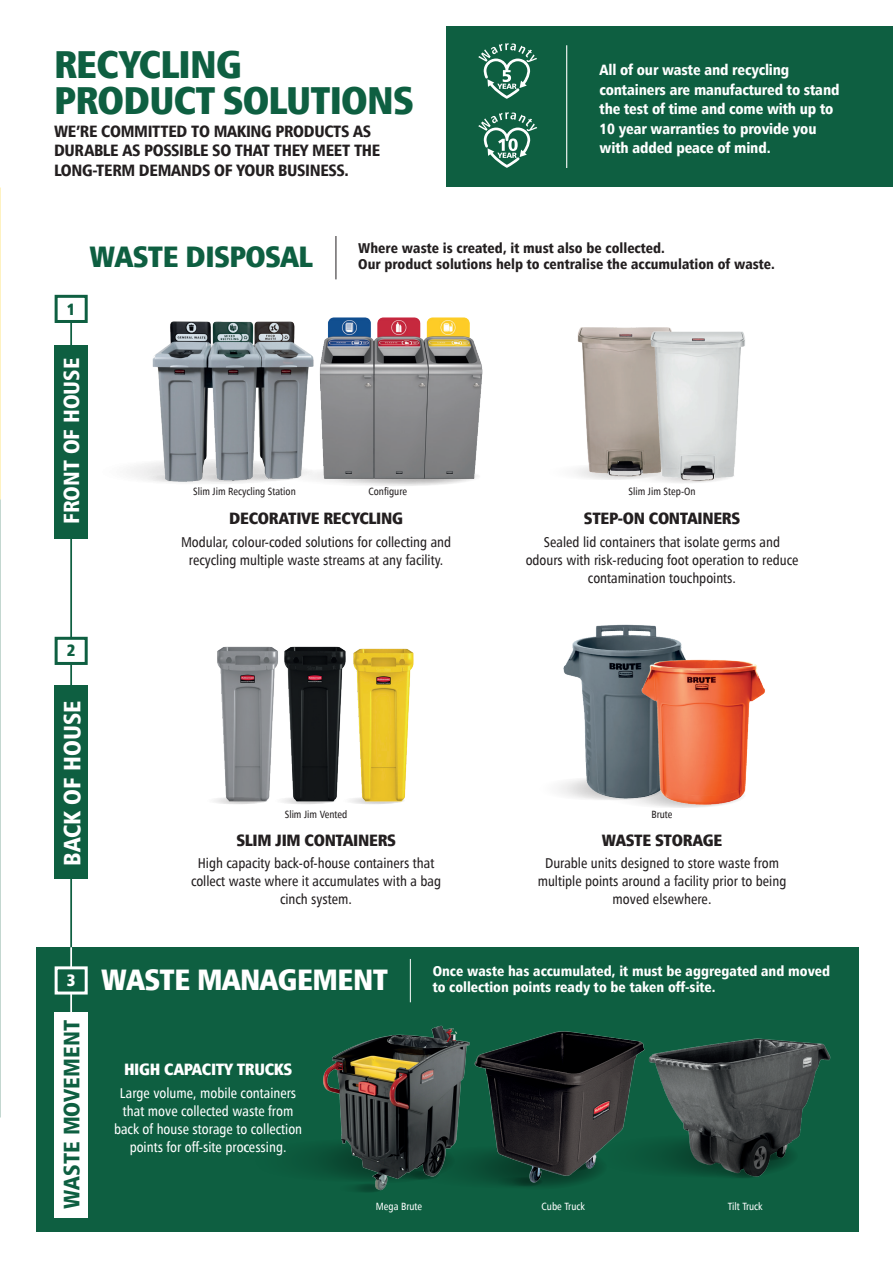
<style>
.page{position:relative;width:893px;height:1263px;background:#fff}
.page>*{position:absolute;margin:0;border:0;box-sizing:border-box;transform-origin:0 0}
.t1{font:900 condensed 39px/36px "Humanist 777 BT";letter-spacing:-.02em;color:#0e5f41}
.t2{font:900 condensed 29.7px "Humanist 777 BT";letter-spacing:-.02em;color:#fff}
.t3{font:900 condensed 29.7px "Humanist 777 BT";letter-spacing:-.02em;color:#0e5f41}
.t4{font:900 condensed 23.85px "Humanist 777 BT";color:#fff}
.t5{font:900 condensed 22.5px "Humanist 777 BT";color:#0e5f41}
.t6{font:900 condensed 22.2px "Humanist 777 BT";color:#fff}
.t7{font:900 condensed 16.5px/19.5px "Humanist 777 BT";letter-spacing:-.02em;color:#231f20}
.t8{font:900 condensed 16.5px "Humanist 777 BT";letter-spacing:-.02em;color:#231f20}
.t9{font:900 condensed 16.5px "Humanist 777 BT";letter-spacing:-.02em;color:#fff}
.t10{font:900 condensed 16.5px "Humanist 777 BT";color:#0e5f41}
.t11{font:900 condensed 15px/19.5px "Humanist 777 BT";letter-spacing:-.01em;color:#fff}
.t12{font:14.25px/18px "Humanist 777 BT Cn Rm";color:#231f20;text-align:center}
.t13{font:14.25px/18px "Humanist 777 BT Cn Rm";color:#fff;text-align:center}
.t14{font:900 condensed 14.25px/16px "Humanist 777 BT";color:#231f20}
.t15{font:900 condensed 14.25px/16.5px "Humanist 777 BT";color:#fff}
.t16{font:10.5px "Humanist 777 BT Cn Rm";color:#231f20}
.t17{font:10.5px "Humanist 777 BT Cn Rm";color:#fff}
.s1{font-size:16.5px}
</style>
<div class="page">
<hr style="left:70px;top:862px;width:2px;height:103px;background:#0e5f41">
<div style="left:339px;top:797px;width:66px;height:7px;background:#f7f7f7;border-radius:50%"></div>
<hr style="left:70px;top:320px;width:2px;height:41px;background:#0e5f41">
<hr style="left:70px;top:516px;width:2px;height:179px;background:#0e5f41">
<div style="left:37px;top:947px;width:822px;height:284px;background:#0e5f41"></div>
<img style="left:217px;top:646px;width:129px;height:158px">
<img style="left:559px;top:624px;width:123px;height:178px">
<img style="left:644px;top:1038px;width:187px;height:106px">
<img style="left:0;top:187px;width:1px;height:313px">
<img style="left:353px;top:648px;width:61px;height:156px">
<div style="left:446px;top:26px;width:447px;height:161px;background:#0e5f41"></div>
<svg style="left:478px;top:112px;width:59px;height:56px"></svg>
<svg style="left:478px;top:43px;width:59px;height:56px"></svg>
<hr style="left:566px;top:45px;width:1px;height:123px;background:#fff">
<hr style="left:336px;top:236px;width:1px;height:43px;background:#231f20">
<div style="left:55px;top:345px;width:33px;height:194px;background:#0e5f41"></div>
<div style="left:55px;top:295px;width:33px;height:28px;background:#fff;border:3px solid #0e5f41"></div>
<div style="left:55px;top:637px;width:33px;height:28px;background:#fff;border:3px solid #0e5f41"></div>
<img style="left:636px;top:649px;width:129px;height:159px">
<div style="left:55px;top:1012px;width:33px;height:205px;background:#fff"></div>
<div style="left:55px;top:966px;width:33px;height:28px;background:#0e5f41;border:3px solid #fff"></div>
<hr style="left:70px;top:947px;width:2px;height:20px;background:#fff">
<hr style="left:70px;top:994px;width:2px;height:26px;background:#fff">
<hr style="left:410px;top:959px;width:1px;height:43px;background:#fff">
<div style="left:55px;top:685px;width:33px;height:193px;background:#0e5f41"></div>
<svg style="left:203px;top:797px;width:66px;height:7px"></svg>
<img style="left:575px;top:327px;width:95px;height:153px">
<img style="left:644px;top:328px;width:101px;height:155px">
<img style="left:322px;top:317px;width:161px;height:169px">
<div style="left:85px;top:459px;width:230px;height:26px;background:#fbfbfb;border-radius:50%"></div>
<div style="left:143px;top:475px;width:62px;height:7px;background:#f3f3f3;border-radius:50%"></div>
<img style="left:148px;top:321px;width:174px;height:162px">
<div style="left:337px;top:1184px;width:48px;height:8px;background:#0d5a3d;border-radius:50%"></div>
<div style="left:353px;top:1183px;width:32px;height:10px;background:#0b5137;border-radius:50%"></div>
<img style="left:479px;top:1031px;width:165px;height:156px">
<img style="left:313px;top:1025px;width:166px;height:166px">
<div style="left:729px;top:1169px;width:32px;height:10px;background:#0d5b3e;border-radius:50%"></div>
<div style="left:589px;top:1135px;width:209px;height:42px;background:#0d5b3e;border-radius:50%"></div>
<svg style="left:657px;top:1133px;width:141px;height:46px"></svg>
<h1 class="t1" style="left:54px;top:45px;width:361px">RECYCLING<br>PRODUCT SOLUTIONS</h1>
<p class="t7" style="left:54px;top:121px;width:328px">WE’RE COMMITTED TO MAKING PRODUCTS AS<br>DURABLE AS POSSIBLE SO THAT THEY MEET THE<br>LONG-TERM DEMANDS OF YOUR BUSINESS.</p>
<p class="t11" style="left:600px;top:60px;width:241px">All of our waste and recycling containers are manufactured to stand the test of time and come with up to<br>10 year warranties to provide you with added peace of mind.</p>
<p class="t10" style="left:67px;top:298px;width:10px">1</p>
<h2 class="t3" style="left:90px;top:238px;width:225px">WASTE DISPOSAL</h2>
<p class="t14" style="left:358px;top:240px;width:418px">Where waste is created, it must also be collected.<br>Our product solutions help to centralise the accumulation of waste.</p>
<h3 class="t6" style="left:57px;top:524px;width:167px;rotate:-90deg">FRONT OF HOUSE</h3>
<p class="t16" style="left:368px;top:484px;width:40px">Configure</p>
<p class="t16" style="left:193px;top:484px;width:104px">Slim Jim Recycling Station</p>
<p class="t16" style="left:629px;top:484px;width:68px">Slim Jim Step-On</p>
<p class="t8" style="left:229px;top:508px;width:175px">DECORATIVE RECYCLING</p>
<p class="t12" style="left:181px;top:532px;width:272px">Modular, colour-coded solutions for collecting and recycling multiple waste streams at any facility.</p>
<p class="t8" style="left:584px;top:508px;width:158px">STEP-ON CONTAINERS</p>
<p class="t12" style="left:526px;top:532px;width:274px">Sealed lid containers that isolate germs and odours with risk-reducing foot operation to reduce contamination touchpoints.</p>
<p class="t10" style="left:67px;top:640px;width:10px">2</p>
<h3 class="t4" style="left:57px;top:866px;width:167px;rotate:-90deg">BACK OF HOUSE</h3>
<p class="t16" style="left:285px;top:808px;width:64px">Slim Jim Vented</p>
<p class="t8" style="left:236px;top:829px;width:161px">SLIM JIM CONTAINERS</p>
<p class="t12" style="left:191px;top:854px;width:252px">High capacity back-of-house containers that collect waste where it accumulates with a bag cinch system.</p>
<p class="t16" style="left:652px;top:808px;width:22px">Brute</p>
<p class="t8" style="left:602px;top:829px;width:122px">WASTE STORAGE</p>
<p class="t12" style="left:538px;top:854px;width:250px">Durable units designed to store waste from multiple points around a facility prior to being moved elsewhere.</p>
<p class="t15" style="left:433px;top:962px;width:399px">Once waste has accumulated, it must be aggregated and moved to collection points ready to be taken off-site.</p>
<h2 class="t2" style="left:67px;top:960px;width:323px"><span class="s1">3</span> WASTE MANAGEMENT</h2>
<h3 class="t5" style="left:57px;top:1208px;width:190px;rotate:-90deg">WASTE MOVEMENT</h3>
<p class="t9" style="left:124px;top:1059px;width:170px">HIGH CAPACITY TRUCKS</p>
<p class="t13" style="left:114px;top:1083px;width:190px">Large volume, mobile containers that move collected waste from back of house storage to collection points for off-site processing.</p>
<p class="t17" style="left:376px;top:1200px;width:48px">Mega Brute</p>
<p class="t17" style="left:542px;top:1200px;width:45px">Cube Truck</p>
<p class="t17" style="left:728px;top:1200px;width:36px">Tilt Truck</p>
</div>
